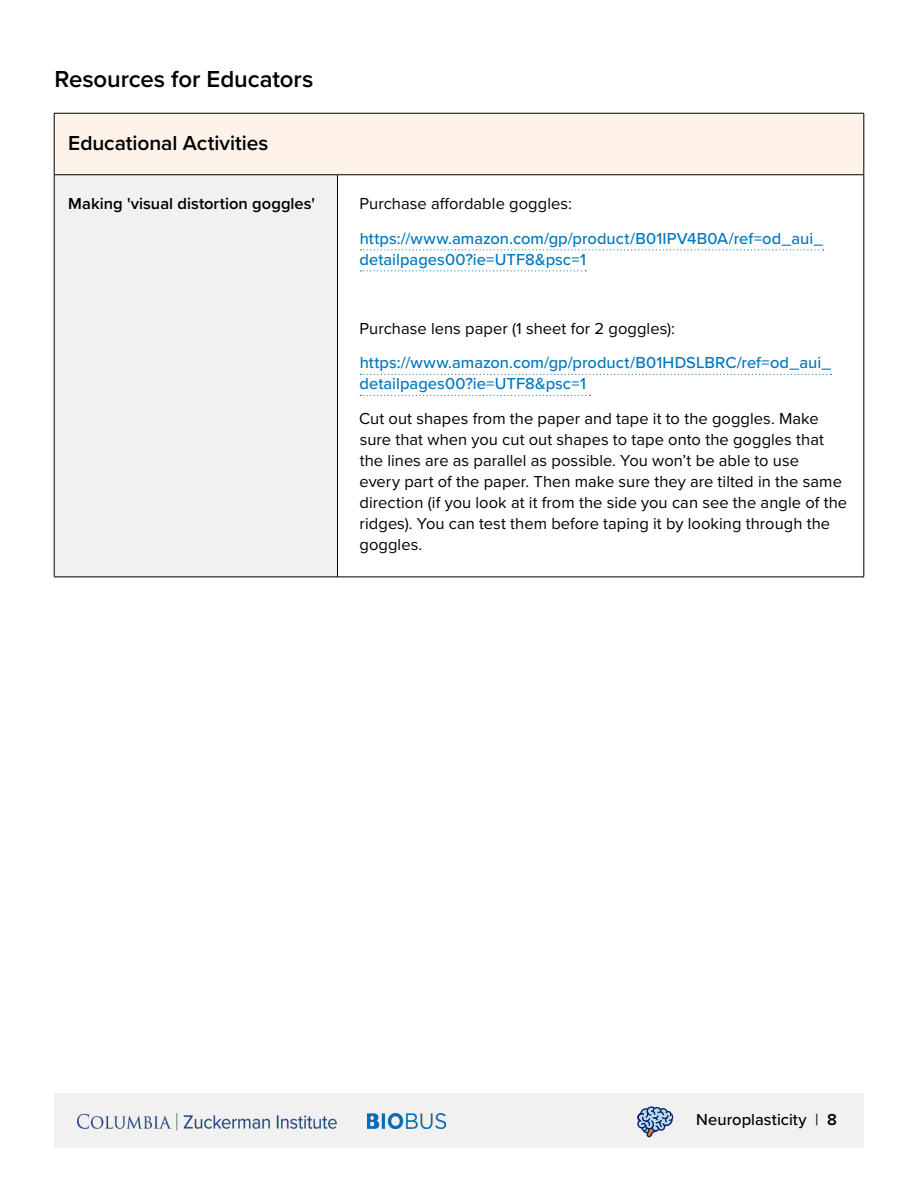
<style>
.page{position:relative;width:918px;height:1188px;background:#fff}
.page>*{position:absolute;margin:0;border:0;box-sizing:border-box;transform-origin:0 0}
.t1{font:600 24px "Proxima Nova";letter-spacing:-.005em;color:#000}
.t2{font:600 21px "Proxima Nova";color:#000}
.t3{font:16.5px/21px "Proxima Nova";letter-spacing:.005em;color:#000}
.t4{font:500 16.5px/21px "Proxima Nova";letter-spacing:.005em;color:#0077be}
.t5{font:600 16.5px "Proxima Nova";color:#000}
.t6{font:500 16.5px "Proxima Nova";color:#000}
.s1{font-weight:400}
.s2{font-weight:600}
</style>
<div class="page">
<div style="left:54px;top:1094px;width:810px;height:54px;background:#f1f1f2"></div>
<img style="left:367px;top:1114px;width:79px;height:14px">
<img style="left:77px;top:1114px;width:260px;height:17px">
<svg style="left:637px;top:1106px;width:37px;height:32px"></svg>
<div style="left:54px;top:113px;width:810px;height:62px;background:#fff2e8"></div>
<div style="left:54px;top:175px;width:284px;height:402px;background:#f1f1f2"></div>
<hr style="left:864px;top:113px;width:1px;height:62px;background:#000">
<hr style="left:54px;top:577px;width:284px;height:1px;background:#000">
<hr style="left:338px;top:577px;width:526px;height:1px;background:#000">
<hr style="left:54px;top:175px;width:1px;height:402px;background:#000">
<hr style="left:337px;top:175px;width:1px;height:402px;background:#000">
<hr style="left:864px;top:175px;width:1px;height:402px;background:#000">
<hr style="left:54px;top:174px;width:284px;height:1px;background:#000">
<hr style="left:338px;top:174px;width:526px;height:1px;background:#000">
<hr style="left:54px;top:113px;width:284px;height:1px;background:#000">
<hr style="left:54px;top:113px;width:1px;height:62px;background:#000">
<hr style="left:338px;top:113px;width:526px;height:1px;background:#000">
<svg style="left:360px;top:249px;width:464px;height:1px"></svg>
<svg style="left:360px;top:270px;width:226px;height:1px"></svg>
<svg style="left:360px;top:374px;width:472px;height:1px"></svg>
<svg style="left:360px;top:395px;width:231px;height:1px"></svg>
<h1 class="t1" style="left:54px;top:61px;width:260px">Resources for Educators</h1>
<p class="t2" style="left:68px;top:127px;width:202px">Educational Activities</p>
<p class="t5" style="left:68px;top:192px;width:248px">Making 'visual distortion goggles'</p>
<p class="t3" style="left:360px;top:193px;width:214px">Purchase affordable goggles:</p>
<p class="t4" style="left:360px;top:227px;width:465px">https://www.amazon.com/gp/product/B01IPV4B0A/ref=od_aui_ detailpages00?ie=UTF8&amp;psc=1</p>
<p class="t3" style="left:360px;top:317px;width:317px">Purchase lens paper (1 sheet for 2 goggles):</p>
<p class="t4" style="left:360px;top:352px;width:473px">https://www.amazon.com/gp/product/B01HDSLBRC/ref=od_aui_ detailpages00?ie=UTF8&amp;psc=1</p>
<p class="t3" style="left:359px;top:407px;width:490px">Cut out shapes from the paper and tape it to the goggles. Make sure that when you cut out shapes to tape onto the goggles that the lines are as parallel as possible. You won’t be able to use<br>every part of the paper. Then make sure they are tilted in the same direction (if you look at it from the side you can see the angle of the ridges). You can test them before taping it by looking through the goggles.</p>
<p class="t6" style="left:696px;top:1107px;width:142px">Neuroplasticity <span class="s1">|</span> <span class="s2">8</span></p>
</div>
